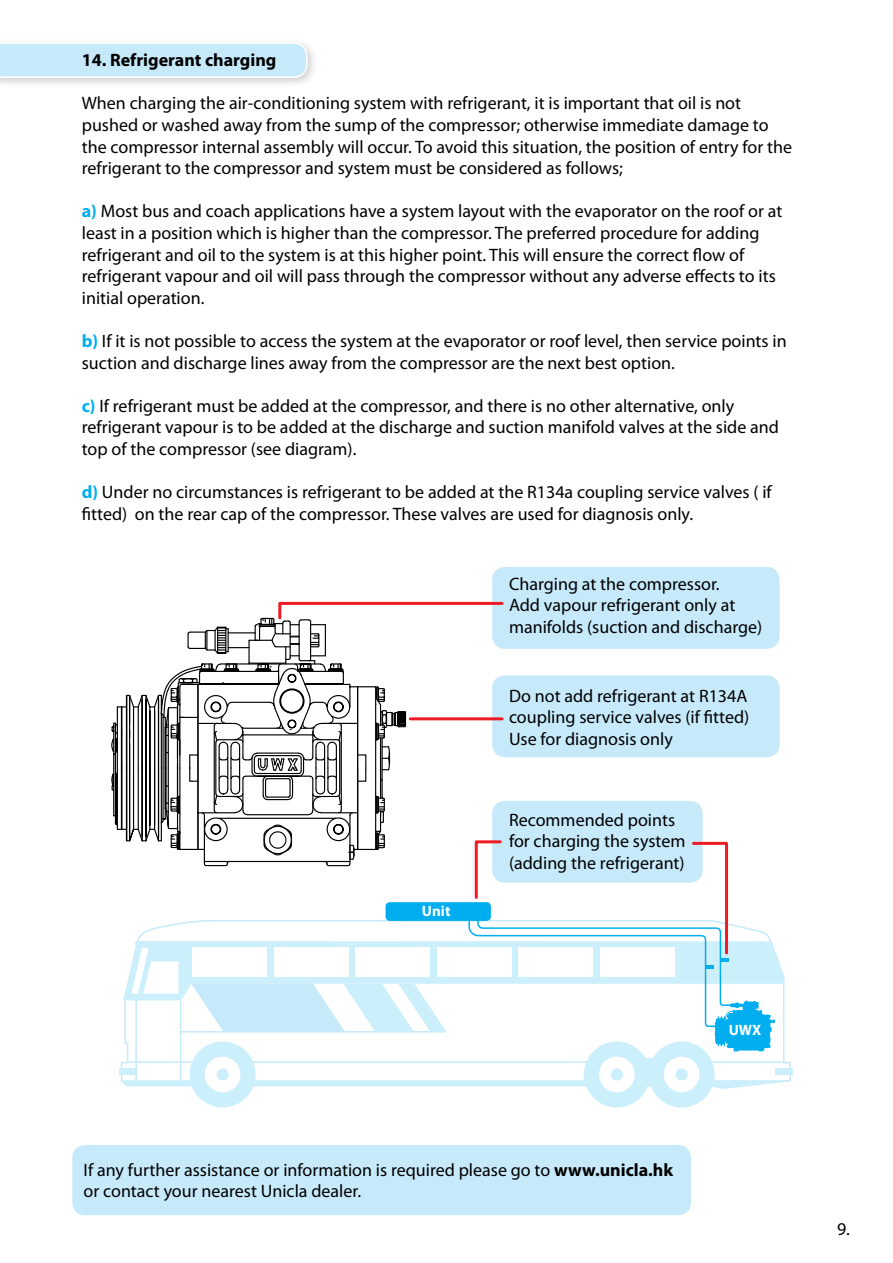
<style>
.page{position:relative;width:893px;height:1263px;background:#fff}
.page>*{position:absolute;margin:0;border:0;box-sizing:border-box;transform-origin:0 0}
.t1{font:18px/21.6px "Myriad Pro";color:#000}
.t2{font:700 18px "Myriad Pro";color:#000}
.t3{font:700 15px "Myriad Pro";color:#fff}
.s1{font-weight:700;color:#00aeef}
.s2{font-weight:700}
</style>
<div class="page">
<div style="left:0;top:37px;width:318px;height:52px;background:#000;opacity:.2"></div>
<svg style="left:0;top:42px;width:308px;height:36px;background:#ccebfb"></svg>
<div style="left:72px;top:1145px;width:619px;height:70px;background:#c7eafb;border-radius:13px"></div>
<div style="left:492px;top:567px;width:288px;height:82px;background:#c7eafb;border-radius:13px"></div>
<div style="left:119px;top:1068px;width:17px;height:7px;background:#cceffc"></div>
<svg style="left:122px;top:1080px;width:668px;height:8px"></svg>
<div style="left:775px;top:1068px;width:17px;height:7px;background:#cceffc"></div>
<hr style="left:128px;top:1061px;width:655px;height:2px;background:#c7eafb">
<div style="left:649px;top:1041px;width:66px;height:66px;background:#cceffc;border-radius:50%"></div>
<div style="left:584px;top:1041px;width:66px;height:66px;background:#cceffc;border-radius:50%"></div>
<div style="left:642px;top:1058px;width:15px;height:23px;background:#cceffc"></div>
<div style="left:664px;top:1056px;width:35px;height:36px;background:#fff;border-radius:50%"></div>
<div style="left:676px;top:1068px;width:12px;height:12px;background:#cceffc;border-radius:50%"></div>
<div style="left:599px;top:1056px;width:36px;height:36px;background:#fff;border-radius:50%"></div>
<div style="left:611px;top:1068px;width:12px;height:12px;background:#cceffc;border-radius:50%"></div>
<div style="left:190px;top:1041px;width:66px;height:66px;background:#cceffc;border-radius:50%"></div>
<div style="left:205px;top:1056px;width:35px;height:36px;background:#fff;border-radius:50%"></div>
<div style="left:217px;top:1068px;width:12px;height:12px;background:#cceffc;border-radius:50%"></div>
<hr style="left:180px;top:1000px;width:1px;height:80px;background:#c7eafb">
<hr style="left:135px;top:1000px;width:2px;height:80px;background:#c7eafb">
<svg style="left:111px;top:600px;width:672px;height:451px"></svg>
<hr style="left:410px;top:717px;width:92px;height:3px;background:#ed1c24">
<p class="t2" style="left:82px;top:53px;width:196px">14. Refrigerant charging</p>
<p class="t1" style="left:82px;top:94px;width:712px">When charging the air-conditioning system with refrigerant, it is important that oil is not pushed or washed away from the sump of the compressor; otherwise immediate damage to the compressor internal assembly will occur. To avoid this situation, the position of entry for the refrigerant to the compressor and system must be considered as follows;</p>
<p class="t1" style="left:82px;top:202px;width:702px"><span class="s1">a)</span> Most bus and coach applications have a system layout with the evaporator on the roof or at least in a position which is higher than the compressor. The preferred procedure for adding refrigerant and oil to the system is at this higher point. This will ensure the correct flow of refrigerant vapour and oil will pass through the compressor without any adverse effects to its initial operation.</p>
<p class="t1" style="left:82px;top:332px;width:706px"><span class="s1">b)</span> If it is not possible to access the system at the evaporator or roof level, then service points in suction and discharge lines away from the compressor are the next best option.</p>
<p class="t1" style="left:82px;top:396px;width:699px"><span class="s1">c)</span> If refrigerant must be added at the compressor, and there is no other alternative, only refrigerant vapour is to be added at the discharge and suction manifold valves at the side and top of the compressor (see diagram).</p>
<p class="t1" style="left:82px;top:483px;width:692px"><span class="s1">d)</span> Under no circumstances is refrigerant to be added at the R134a coupling service valves ( if fitted) on the rear cap of the compressor. These valves are used for diagnosis only.</p>
<p class="t1" style="left:509px;top:574px;width:255px">Charging at the compressor.<br>Add vapour refrigerant only at manifolds (suction and discharge)</p>
<p class="t1" style="left:509px;top:686px;width:242px;text-align:justify">Do not add refrigerant at R134A coupling service valves (if fitted)<br>Use for diagnosis only</p>
<p class="t3" style="left:422px;top:905px;width:30px">Unit</p>
<p class="t1" style="left:509px;top:810px;width:178px">Recommended points for charging the system (adding the refrigerant)</p>
<p class="t3" style="left:729px;top:1024px;width:34px">UWX</p>
<p class="t1" style="left:84px;top:1160px;width:591px">If any further assistance or information is required please go to <span class="s2">www.unicla.hk </span>or contact your nearest Unicla dealer.</p>
<p class="t1" style="left:837px;top:1219px;width:14px">9.</p>
</div>
